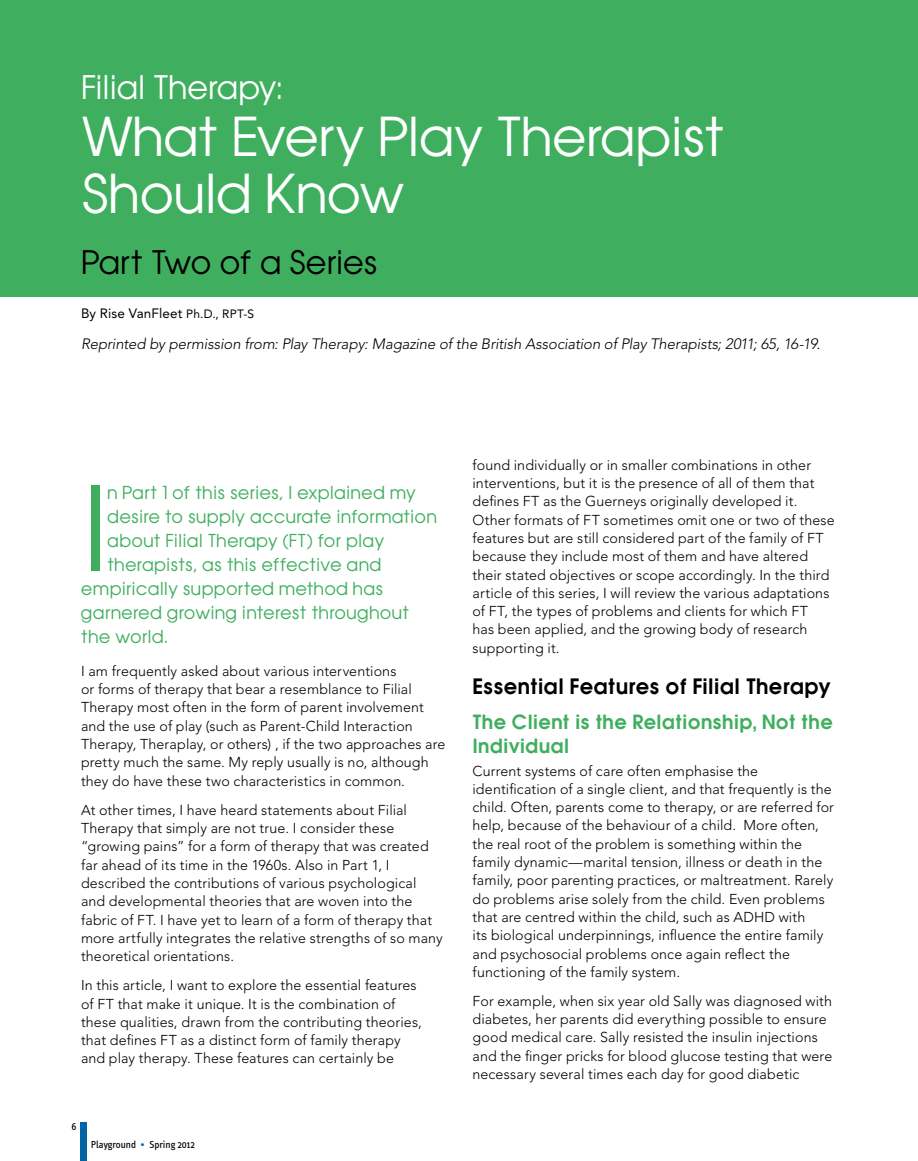
<style>
.page{position:relative;width:918px;height:1161px;background:#fff}
.page>*{position:absolute;margin:0;border:0;box-sizing:border-box;transform-origin:0 0}
.t1{font:107.1px "Avant Garde";color:#3faf5f}
.t2{font:49.5px/57px "Avant Garde";letter-spacing:-.015em;color:#fff}
.t3{font:30px "Avant Garde";letter-spacing:-.02em;color:#000}
.t4{font:30px "Avant Garde";letter-spacing:-.015em;color:#fff}
.t5{font:19.5px "Avant Garde Demi";color:#000}
.t6{font:18px/24px "Avant Garde Demi";letter-spacing:.01em;color:#3faf5f}
.t7{font:16.5px "Avant Garde";letter-spacing:.01em;color:#3faf5f}
.t8{font:italic 300 15px "Avenir LT Std";letter-spacing:-.01em;color:#000}
.t9{font:300 14.25px/18.3px "Avenir";letter-spacing:.01em;color:#000}
.t10{font:13.5px "Avenir";letter-spacing:.01em;color:#000}
.t11{font:10.5px "Info Text";color:#000}
.s1{font-size:12px}
.s2{color:#0064a6}
</style>
<div class="page">
<div style="left:81px;top:1122px;width:6px;height:39px;background:#0064a6"></div>
<div style="left:0;top:0;width:918px;height:297px;background:#3faf5f"></div>
<h3 class="t4" style="left:81px;top:68px;width:203px">Filial Therapy:</h3>
<h2 class="t2" style="left:81px;top:108px;width:646px">What Every Play Therapist<br>Should Know</h2>
<h3 class="t3" style="left:81px;top:243px;width:298px">Part Two of a Series</h3>
<p class="t10" style="left:81px;top:306px;width:175px">By Rise VanFleet <span class="s1">Ph.D., RPT-S</span></p>
<p class="t8" style="left:81px;top:335px;width:741px">Reprinted by permission from: Play Therapy: Magazine of the British Association of Play Therapists; 2011; 65, 16-19.</p>
<h1 class="t1" style="left:81px;top:461px;width:29px">I</h1>
<p class="t7" style="left:107px;top:482px;width:310px">n Part 1 of this series, I explained my</p>
<p class="t7" style="left:107px;top:506px;width:331px">desire to supply accurate information</p>
<p class="t7" style="left:107px;top:530px;width:279px">about Filial Therapy (FT) for play</p>
<p class="t7" style="left:107px;top:554px;width:276px">therapists, as this effective and</p>
<p class="t7" style="left:81px;top:578px;width:304px">empirically supported method has</p>
<p class="t7" style="left:81px;top:602px;width:330px">garnered growing interest throughout</p>
<p class="t7" style="left:81px;top:626px;width:88px">the world.</p>
<p class="t9" style="left:81px;top:662px;width:366px">I am frequently asked about various interventions<br>or forms of therapy that bear a resemblance to Filial Therapy most often in the form of parent involvement and the use of play (such as Parent-Child Interaction Therapy, Theraplay, or others) , if the two approaches are pretty much the same. My reply usually is no, although they do have these two characteristics in common.</p>
<p class="t9" style="left:81px;top:801px;width:363px">At other times, I have heard statements about Filial Therapy that simply are not true. I consider these “growing pains” for a form of therapy that was created far ahead of its time in the 1960s. Also in Part 1, I described the contributions of various psychological and developmental theories that are woven into the fabric of FT. I have yet to learn of a form of therapy that more artfully integrates the relative strengths of so many theoretical orientations.</p>
<p class="t9" style="left:81px;top:976px;width:342px">In this article, I want to explore the essential features of FT that make it unique. It is the combination of these qualities, drawn from the contributing theories, that defines FT as a distinct form of family therapy and play therapy. These features can certainly be</p>
<p class="t11" style="left:72px;top:1121px;width:7px">6</p>
<p class="t11" style="left:91px;top:1138px;width:105px">Playground <span class="s2">•</span> Spring 2012</p>
<p class="t9" style="left:473px;top:456px;width:364px">found individually or in smaller combinations in other interventions, but it is the presence of all of them that defines FT as the Guerneys originally developed it.<br>Other formats of FT sometimes omit one or two of these features but are still considered part of the family of FT because they include most of them and have altered their stated objectives or scope accordingly. In the third article of this series, I will review the various adaptations of FT, the types of problems and clients for which FT<br>has been applied, and the growing body of research supporting it.</p>
<h3 class="t5" style="left:472px;top:673px;width:360px">Essential Features of Filial Therapy</h3>
<p class="t6" style="left:472px;top:710px;width:362px">The Client is the Relationship, Not the<br>Individual</p>
<p class="t9" style="left:472px;top:761px;width:363px">Current systems of care often emphasise the identification of a single client, and that frequently is the child. Often, parents come to therapy, or are referred for help, because of the behaviour of a child. More often, the real root of the problem is something within the family dynamic—marital tension, illness or death in the family, poor parenting practices, or maltreatment. Rarely do problems arise solely from the child. Even problems that are centred within the child, such as ADHD with<br>its biological underpinnings, influence the entire family and psychosocial problems once again reflect the functioning of the family system.</p>
<p class="t9" style="left:472px;top:992px;width:361px">For example, when six year old Sally was diagnosed with diabetes, her parents did everything possible to ensure good medical care. Sally resisted the insulin injections and the finger pricks for blood glucose testing that were necessary several times each day for good diabetic</p>
</div>
